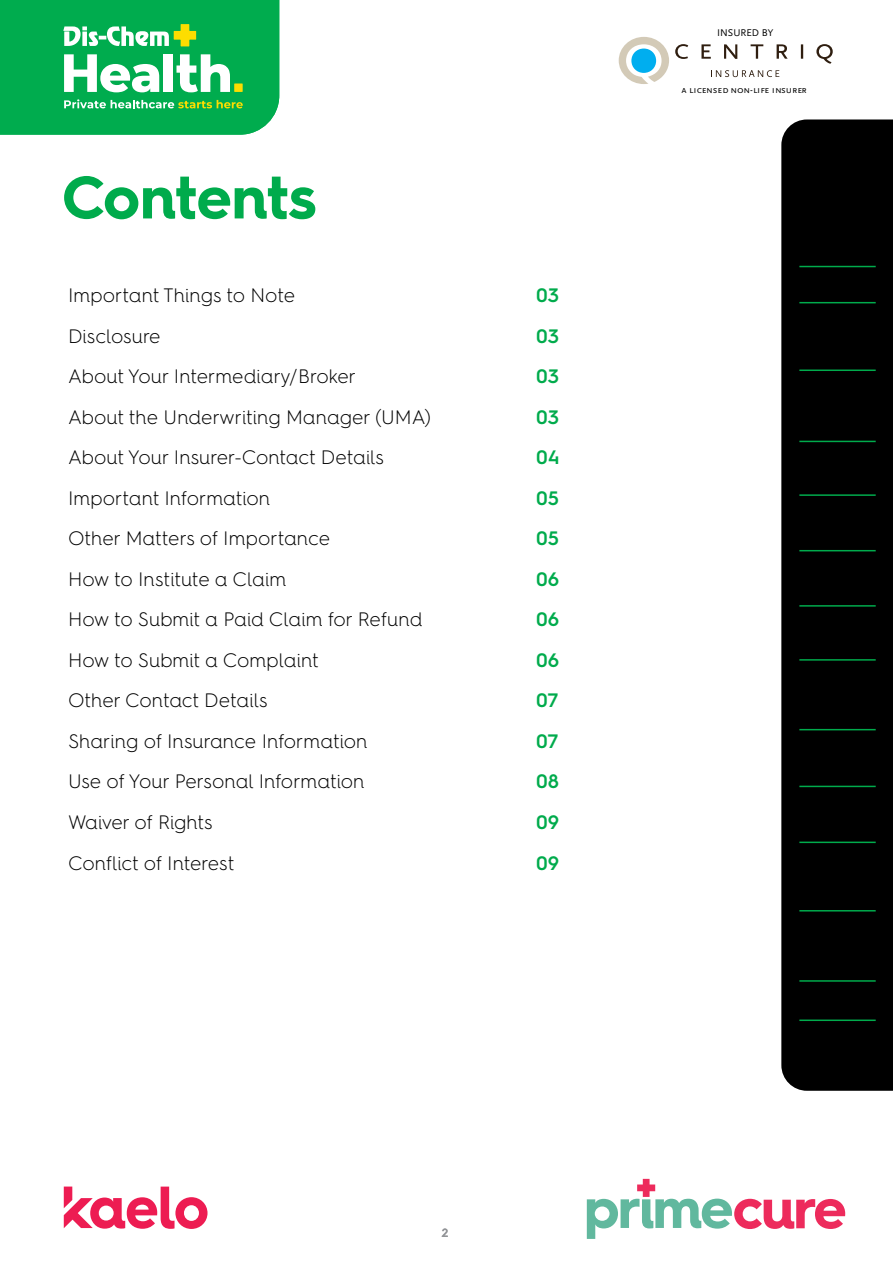
<style>
.page{position:relative;width:893px;height:1263px;background:#fff}
.page>*{position:absolute;margin:0;border:0;box-sizing:border-box;transform-origin:0 0}
.t1{font:700 60px "Hurme Geometric Sans 4";color:#00ab4c}
.t2{font:300 19.5px "Hurme Geometric Sans 4";color:#000}
.t3{font:600 19.5px "Hurme Geometric Sans 4";color:#00ab4c}
.t4{font:600 12px "Hurme Geometric Sans 4";color:#939598}
.t5{font:10.2px "Scala Sans Caps";color:#000}
</style>
<div class="page">
<svg style="left:64px;top:1186px;width:143px;height:43px"></svg>
<svg style="left:619px;top:37px;width:50px;height:47px"></svg>
<svg style="left:675px;top:44px;width:158px;height:20px"></svg>
<svg style="left:711px;top:70px;width:68px;height:7px"></svg>
<svg style="left:587px;top:1179px;width:258px;height:60px"></svg>
<svg style="left:0;top:0;width:279px;height:135px;background:#22b662"></svg>
<div style="left:781px;top:119px;width:112px;height:972px;background:#000"></div>
<hr style="left:799px;top:266px;width:77px;height:1px;background:#00ab4c">
<hr style="left:799px;top:302px;width:77px;height:1px;background:#00ab4c">
<hr style="left:799px;top:369px;width:77px;height:2px;background:#00ab4c">
<hr style="left:799px;top:441px;width:77px;height:1px;background:#00ab4c">
<hr style="left:799px;top:494px;width:77px;height:2px;background:#00ab4c">
<hr style="left:799px;top:550px;width:77px;height:1px;background:#00ab4c">
<hr style="left:799px;top:605px;width:77px;height:2px;background:#00ab4c">
<hr style="left:799px;top:659px;width:77px;height:2px;background:#00ab4c">
<hr style="left:799px;top:786px;width:77px;height:1px;background:#00ab4c">
<hr style="left:799px;top:980px;width:77px;height:2px;background:#00ab4c">
<hr style="left:799px;top:1019px;width:77px;height:2px;background:#00ab4c">
<hr style="left:799px;top:729px;width:77px;height:1px;background:#00ab4c">
<hr style="left:799px;top:841px;width:77px;height:2px;background:#00ab4c">
<hr style="left:799px;top:910px;width:77px;height:1px;background:#00ab4c">
<h1 class="t1" style="left:62px;top:155px;width:256px">Contents</h1>
<p class="t2" style="left:68px;top:282px;width:229px">Important Things to Note</p>
<p class="t3" style="left:536px;top:282px;width:24px">03</p>
<p class="t2" style="left:68px;top:323px;width:94px">Disclosure</p>
<p class="t3" style="left:536px;top:322px;width:24px">03</p>
<p class="t2" style="left:68px;top:363px;width:290px">About Your Intermediary/Broker</p>
<p class="t3" style="left:536px;top:363px;width:24px">03</p>
<p class="t2" style="left:68px;top:404px;width:365px">About the Underwriting Manager (UMA)</p>
<p class="t3" style="left:536px;top:403px;width:24px">03</p>
<p class="t2" style="left:68px;top:444px;width:318px">About Your Insurer-Contact Details</p>
<p class="t3" style="left:536px;top:444px;width:25px">04</p>
<p class="t2" style="left:68px;top:485px;width:204px">Important Information</p>
<p class="t3" style="left:536px;top:484px;width:24px">05</p>
<p class="t2" style="left:68px;top:525px;width:264px">Other Matters of Importance</p>
<p class="t3" style="left:536px;top:525px;width:24px">05</p>
<p class="t2" style="left:68px;top:566px;width:220px">How to Institute a Claim</p>
<p class="t3" style="left:536px;top:565px;width:25px">06</p>
<p class="t2" style="left:68px;top:606px;width:356px">How to Submit a Paid Claim for Refund</p>
<p class="t3" style="left:536px;top:606px;width:25px">06</p>
<p class="t2" style="left:68px;top:647px;width:252px">How to Submit a Complaint</p>
<p class="t3" style="left:536px;top:646px;width:25px">06</p>
<p class="t2" style="left:68px;top:687px;width:201px">Other Contact Details</p>
<p class="t3" style="left:536px;top:687px;width:24px">07</p>
<p class="t2" style="left:68px;top:728px;width:301px">Sharing of Insurance Information</p>
<p class="t3" style="left:536px;top:727px;width:24px">07</p>
<p class="t2" style="left:68px;top:768px;width:298px">Use of Your Personal Information</p>
<p class="t3" style="left:536px;top:768px;width:24px">08</p>
<p class="t2" style="left:68px;top:809px;width:146px">Waiver of Rights</p>
<p class="t3" style="left:536px;top:808px;width:25px">09</p>
<p class="t2" style="left:68px;top:849px;width:168px">Conflict of Interest</p>
<p class="t3" style="left:536px;top:849px;width:25px">09</p>
<p class="t5" style="left:717px;top:27px;width:58px">INSURED BY</p>
<p class="t5" style="left:681px;top:84px;width:127px">a licensed non-life insurer</p>
<p class="t4" style="left:442px;top:1224px;width:8px">2</p>
</div>
